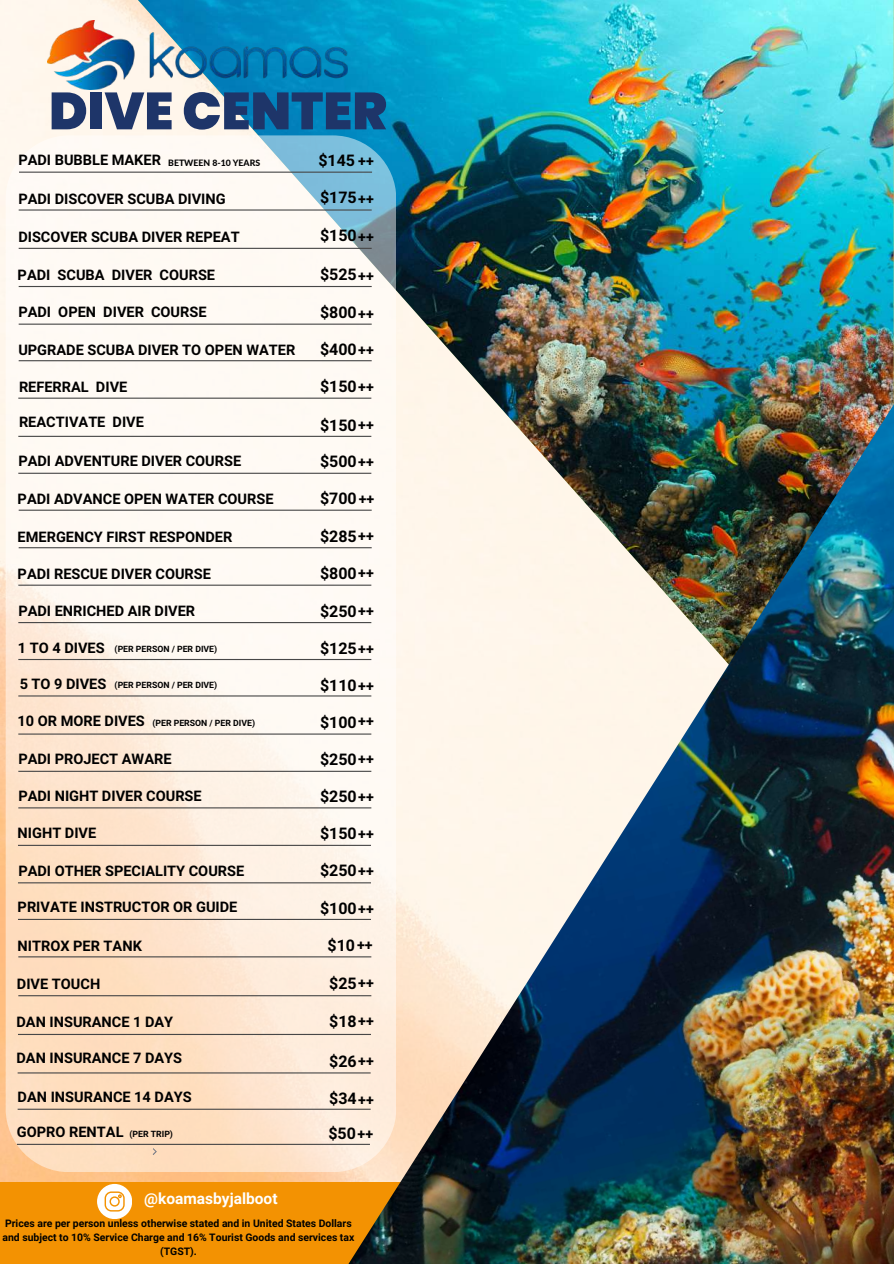
<style>
.page{position:relative;width:894px;height:1264px;background:#fff}
.page>*{position:absolute;margin:0;border:0;box-sizing:border-box;transform-origin:0 0}
.t1{font:900 52.05px "Poppins";color:#1e3569}
.t2{font:700 16.05px "Araboto";color:#000}
.t3{font:700 15.45px "Araboto";color:#fff}
.t4{font:700 14.55px "Araboto";color:#000}
.t5{font:700 14.25px "Araboto";color:#000}
.t6{font:700 10.5px/14px "Araboto";color:#000;text-align:center}
.t7{font:700 8.7px "Araboto";color:#000}
.t8{font:800 8.7px "Lato";color:#000}
.s1{font-family:"Araboto";font-weight:700;font-size:14.55px}
.s2{font-size:14.55px}
.s3{font-size:14.25px}
.s4{font-size:8.7px}
</style>
<div class="page">
<img style="left:0;top:0;width:233px;height:1182px">
<div style="left:0;top:1182px;width:609px;height:81px;background:#f39202"></div>
<img style="left:138px;top:0;width:755px;height:252px">
<img style="left:233px;top:252px;width:660px;height:1011px">
<svg style="left:97px;top:1183px;width:35px;height:35px"></svg>
<img style="left:48px;top:20px;width:299px;height:70px">
<svg style="left:6px;top:135px;width:390px;height:1037px;fill:#fff9f3"></svg>
<hr style="left:19px;top:209px;width:352px;height:1px;background:#474747">
<hr style="left:19px;top:286px;width:352px;height:1px;background:#474747">
<hr style="left:19px;top:323px;width:352px;height:2px;background:#474747">
<hr style="left:19px;top:360px;width:352px;height:1px;background:#474747">
<hr style="left:18px;top:397px;width:353px;height:2px;background:#474747">
<hr style="left:18px;top:472px;width:353px;height:2px;background:#474747">
<hr style="left:19px;top:509px;width:352px;height:2px;background:#474747">
<hr style="left:19px;top:547px;width:352px;height:1px;background:#474747">
<hr style="left:18px;top:584px;width:353px;height:1px;background:#474747">
<hr style="left:18px;top:622px;width:353px;height:1px;background:#474747">
<hr style="left:18px;top:770px;width:353px;height:2px;background:#474747">
<hr style="left:18px;top:807px;width:353px;height:1px;background:#474747">
<hr style="left:18px;top:844px;width:353px;height:2px;background:#474747">
<hr style="left:18px;top:882px;width:353px;height:1px;background:#474747">
<hr style="left:18px;top:918px;width:353px;height:2px;background:#474747">
<hr style="left:18px;top:995px;width:353px;height:1px;background:#474747">
<hr style="left:18px;top:1033px;width:353px;height:2px;background:#474747">
<hr style="left:18px;top:436px;width:353px;height:1px;background:#474747">
<hr style="left:18px;top:956px;width:353px;height:1px;background:#474747">
<hr style="left:18px;top:1072px;width:352px;height:1px;background:#474747">
<hr style="left:19px;top:172px;width:353px;height:1px;background:#474747">
<hr style="left:18px;top:659px;width:353px;height:1px;background:#474747">
<hr style="left:18px;top:733px;width:353px;height:1px;background:#474747">
<hr style="left:18px;top:695px;width:353px;height:1px;background:#474747">
<hr style="left:19px;top:248px;width:352px;height:1px;background:#474747">
<svg style="left:150px;top:1147px;width:7px;height:8px"></svg>
<hr style="left:18px;top:1108px;width:352px;height:1px;background:#474747">
<hr style="left:17px;top:1143px;width:353px;height:1px;background:#474747">
<h1 class="t1" style="left:49px;top:75px;width:339px">DIVE CENTER</h1>
<p class="t8" style="left:18px;top:157px;width:243px"><span class="s1">PADI BUBBLE MAKER</span> BETWEEN 8-10 YEARS</p>
<p class="t2" style="left:318px;top:151px;width:38px">$145</p>
<p class="t5" style="left:358px;top:153px;width:17px">++</p>
<p class="t4" style="left:18px;top:191px;width:209px">PADI DISCOVER SCUBA DIVING</p>
<p class="t2" style="left:320px;top:188px;width:38px">$175</p>
<p class="t5" style="left:358px;top:191px;width:17px">++</p>
<p class="t5" style="left:358px;top:229px;width:17px">++</p>
<p class="t5" style="left:358px;top:267px;width:17px">++</p>
<p class="t5" style="left:358px;top:305px;width:17px">++</p>
<p class="t5" style="left:358px;top:342px;width:17px">++</p>
<p class="t5" style="left:358px;top:378px;width:17px">++</p>
<p class="t4" style="left:18px;top:228px;width:223px">DISCOVER SCUBA DIVER REPEAT</p>
<p class="t2" style="left:320px;top:226px;width:38px">$150</p>
<p class="t4" style="left:18px;top:267px;width:199px">PADI SCUBA DIVER COURSE</p>
<p class="t2" style="left:320px;top:265px;width:38px">$525</p>
<p class="t4" style="left:18px;top:304px;width:190px">PADI OPEN DIVER COURSE</p>
<p class="t2" style="left:320px;top:303px;width:38px">$800</p>
<p class="t4" style="left:18px;top:341px;width:278px">UPGRADE SCUBA DIVER TO OPEN WATER</p>
<p class="t2" style="left:320px;top:340px;width:38px">$400</p>
<p class="t4" style="left:19px;top:378px;width:110px">REFERRAL DIVE</p>
<p class="t2" style="left:320px;top:377px;width:38px">$150</p>
<p class="t4" style="left:19px;top:413px;width:126px">REACTIVATE DIVE</p>
<p class="t2" style="left:320px;top:415px;width:38px">$150</p>
<p class="t5" style="left:358px;top:416px;width:17px">++</p>
<p class="t5" style="left:358px;top:453px;width:17px">++</p>
<p class="t5" style="left:358px;top:490px;width:17px">++</p>
<p class="t5" style="left:358px;top:528px;width:17px">++</p>
<p class="t5" style="left:358px;top:564px;width:17px">++</p>
<p class="t5" style="left:358px;top:603px;width:17px">++</p>
<p class="t4" style="left:18px;top:452px;width:224px">PADI ADVENTURE DIVER COURSE</p>
<p class="t2" style="left:320px;top:452px;width:38px">$500</p>
<p class="t4" style="left:18px;top:490px;width:257px">PADI ADVANCE OPEN WATER COURSE</p>
<p class="t2" style="left:320px;top:489px;width:38px">$700</p>
<p class="t4" style="left:18px;top:528px;width:216px">EMERGENCY FIRST RESPONDER</p>
<p class="t2" style="left:320px;top:526px;width:38px">$285</p>
<p class="t4" style="left:18px;top:565px;width:195px">PADI RESCUE DIVER COURSE</p>
<p class="t2" style="left:320px;top:564px;width:38px">$800</p>
<p class="t4" style="left:18px;top:602px;width:178px">PADI ENRICHED AIR DIVER</p>
<p class="t2" style="left:320px;top:601px;width:38px">$250</p>
<p class="t7" style="left:18px;top:644px;width:201px"><span class="s2">1 TO 4 DIVES</span> (PER PERSON / PER DIVE)</p>
<p class="t2" style="left:320px;top:638px;width:38px">$125</p>
<p class="t5" style="left:358px;top:640px;width:17px">++</p>
<p class="t7" style="left:20px;top:680px;width:199px"><span class="s2">5 TO 9 DIVES</span> (PER PERSON / PER DIVE)</p>
<p class="t2" style="left:320px;top:675px;width:38px">$110</p>
<p class="t5" style="left:358px;top:677px;width:17px">++</p>
<p class="t7" style="left:18px;top:717px;width:239px"><span class="s2">10 OR MORE DIVES</span> (PER PERSON / PER DIVE)</p>
<p class="t2" style="left:320px;top:712px;width:38px">$100</p>
<p class="t5" style="left:358px;top:713px;width:17px">++</p>
<p class="t4" style="left:18px;top:750px;width:155px">PADI PROJECT AWARE</p>
<p class="t2" style="left:320px;top:750px;width:38px">$250</p>
<p class="t4" style="left:18px;top:787px;width:185px">PADI NIGHT DIVER COURSE</p>
<p class="t2" style="left:320px;top:787px;width:38px">$250</p>
<p class="t4" style="left:18px;top:824px;width:80px">NIGHT DIVE</p>
<p class="t2" style="left:320px;top:824px;width:38px">$150</p>
<p class="t4" style="left:18px;top:862px;width:227px">PADI OTHER SPECIALITY COURSE</p>
<p class="t2" style="left:320px;top:861px;width:38px">$250</p>
<p class="t4" style="left:18px;top:898px;width:221px">PRIVATE INSTRUCTOR OR GUIDE</p>
<p class="t2" style="left:320px;top:898px;width:38px">$100</p>
<p class="t5" style="left:358px;top:751px;width:17px">++</p>
<p class="t5" style="left:358px;top:788px;width:17px">++</p>
<p class="t5" style="left:358px;top:825px;width:17px">++</p>
<p class="t5" style="left:358px;top:862px;width:17px">++</p>
<p class="t5" style="left:358px;top:900px;width:17px">++</p>
<p class="t4" style="left:18px;top:937px;width:126px">NITROX PER TANK</p>
<p class="t2" style="left:327px;top:935px;width:29px">$10</p>
<p class="t5" style="left:357px;top:937px;width:17px">++</p>
<p class="t4" style="left:17px;top:975px;width:85px">DIVE TOUCH</p>
<p class="t2" style="left:329px;top:973px;width:29px">$25</p>
<p class="t4" style="left:16px;top:1013px;width:158px">DAN INSURANCE 1 DAY</p>
<p class="t2" style="left:329px;top:1011px;width:29px">$18</p>
<p class="t5" style="left:358px;top:974px;width:17px">++</p>
<p class="t5" style="left:358px;top:1012px;width:17px">++</p>
<p class="t4" style="left:16px;top:1049px;width:167px">DAN INSURANCE 7 DAYS</p>
<p class="t2" style="left:329px;top:1051px;width:29px">$26</p>
<p class="t5" style="left:358px;top:1052px;width:17px">++</p>
<p class="t4" style="left:18px;top:1088px;width:175px">DAN INSURANCE 14 DAYS</p>
<p class="t2" style="left:329px;top:1088px;width:46px">$34<span class="s3">++</span></p>
<p class="t4" style="left:17px;top:1123px;width:157px">GOPRO RENTAL <span class="s4">(PER TRIP)</span></p>
<p class="t2" style="left:328px;top:1124px;width:46px">$50<span class="s3">++</span></p>
<p class="t3" style="left:144px;top:1189px;width:135px">@koamasbyjalboot</p>
<p class="t6" style="left:2px;top:1216px;width:353px">Prices are per person unless otherwise stated and in United States Dollars and subject to 10% Service Charge and 16% Tourist Goods and services tax (TGST).</p>
</div>
